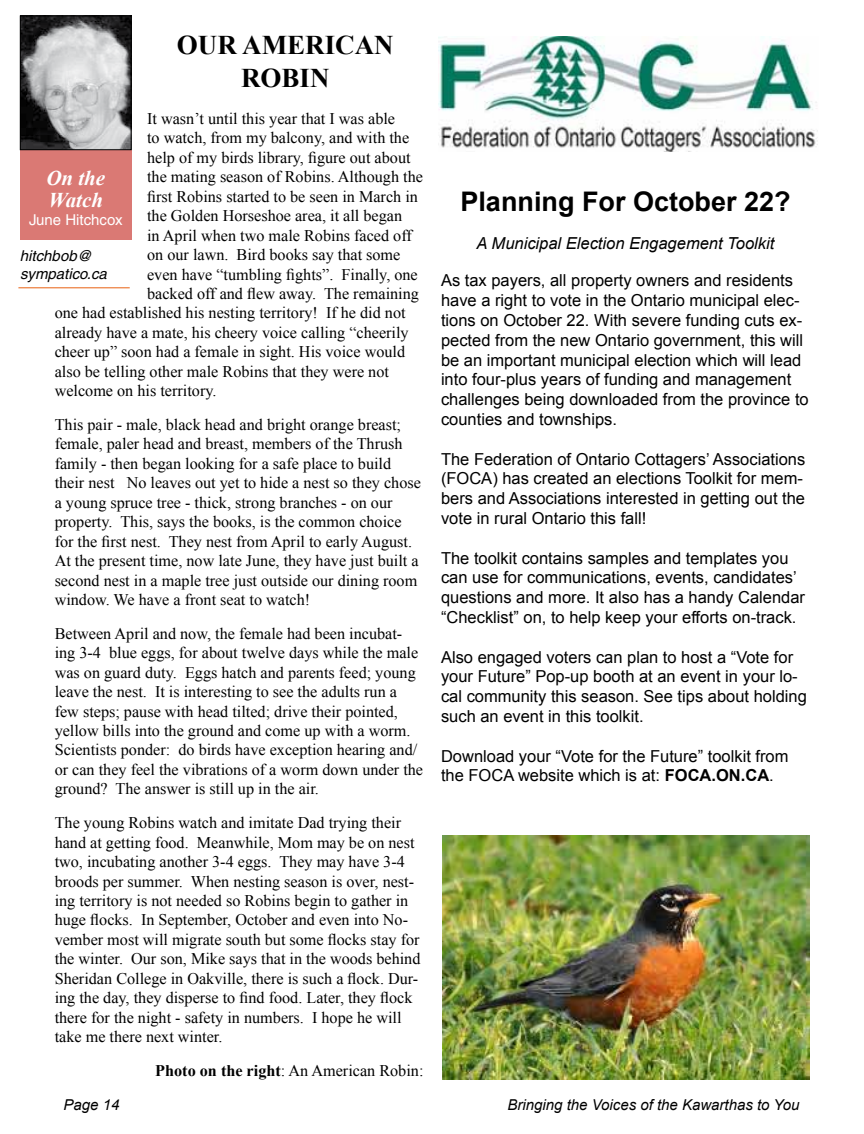
<style>
.page{position:relative;width:864px;height:1134px;background:#fff}
.page>*{position:absolute;margin:0;border:0;box-sizing:border-box;transform-origin:0 0}
.t1{font:700 27px "Arial";color:#000}
.t2{font:700 27px/32.4px "Times New Roman";color:#000;text-align:center}
.t3{font:italic 700 21px/22.5px "Times New Roman";color:#fff}
.t4{font:16.5px/19.8px "Arial";color:#000}
.t5{font:italic 16.5px "Arial";color:#000}
.t6{font:16.2px/19.5px "Times New Roman";color:#000}
.t7{font:italic 15px "Arial";color:#000}
.t8{font:italic 15px/18px "Helvetica";color:#000}
.t9{font:15px "Helvetica";color:#fff}
.s1{font-weight:700}
</style>
<div class="page">
<div style="left:20px;top:149px;width:112px;height:91px;background:#da7974"></div>
<img style="left:22px;top:18px;width:108px;height:130px">
<div style="left:20px;top:16px;width:112px;height:134px;border:1px solid #000"></div>
<hr style="left:18px;top:288px;width:112px;height:1px;background:#e86011">
<img style="left:443px;top:836px;width:367px;height:244px">
<img style="left:439px;top:36px;width:379px;height:116px">
<h1 class="t2" style="left:177px;top:28px;width:218px">OUR AMERICAN<br>ROBIN</h1>
<p class="t6" style="left:147px;top:109px;width:250px">It wasn’t until this year that I was able</p>
<p class="t6" style="left:147px;top:128px;width:264px">to watch, from my balcony, and with the</p>
<p class="t6" style="left:147px;top:148px;width:265px">help of my birds library, figure out about</p>
<p class="t6" style="left:147px;top:167px;width:277px">the mating season of Robins. Although the</p>
<p class="t6" style="left:147px;top:186px;width:272px">first Robins started to be seen in March in</p>
<p class="t6" style="left:147px;top:206px;width:257px">the Golden Horseshoe area, it all began</p>
<p class="t6" style="left:147px;top:225px;width:266px">in April when two male Robins faced off</p>
<p class="t6" style="left:147px;top:245px;width:255px">on our lawn. Bird books say that some</p>
<p class="t6" style="left:147px;top:264px;width:272px">even have “tumbling fights”. Finally, one</p>
<p class="t6" style="left:147px;top:284px;width:273px">backed off and flew away. The remaining</p>
<p class="t6" style="left:55px;top:303px;width:352px">one had established his nesting territory! If he did not</p>
<p class="t6" style="left:55px;top:322px;width:356px">already have a mate, his cheery voice calling “cheerily</p>
<p class="t6" style="left:55px;top:342px;width:352px">cheer up” soon had a female in sight. His voice would</p>
<p class="t6" style="left:55px;top:361px;width:336px">also be telling other male Robins that they were not</p>
<p class="t6" style="left:55px;top:381px;width:163px">welcome on his territory.</p>
<p class="t6" style="left:55px;top:415px;width:368px">This pair - male, black head and bright orange breast; female, paler head and breast, members of the Thrush family - then began looking for a safe place to build their nest No leaves out yet to hide a nest so they chose a young spruce tree - thick, strong branches - on our property. This, says the books, is the common choice for the first nest. They nest from April to early August.<br>At the present time, now late June, they have just built a second nest in a maple tree just outside our dining room window. We have a front seat to watch!</p>
<p class="t6" style="left:55px;top:623px;width:370px">Between April and now, the female had been incubat&shy;ing 3-4 blue eggs, for about twelve days while the male was on guard duty. Eggs hatch and parents feed; young leave the nest. It is interesting to see the adults run a few steps; pause with head tilted; drive their pointed, yellow bills into the ground and come up with a worm.<br>Scientists ponder: do birds have exception hearing and/ or can they feel the vibrations of a worm down under the ground? The answer is still up in the air.</p>
<p class="t6" style="left:55px;top:813px;width:367px">The young Robins watch and imitate Dad trying their hand at getting food. Meanwhile, Mom may be on nest two, incubating another 3-4 eggs. They may have 3-4 broods per summer. When nesting season is over, nest&shy;ing territory is not needed so Robins begin to gather in huge flocks. In September, October and even into No&shy;vember most will migrate south but some flocks stay for the winter. Our son, Mike says that in the woods behind Sheridan College in Oakville, there is such a flock. Dur&shy;ing the day, they disperse to find food. Later, they flock there for the night - safety in numbers. I hope he will take me there next winter.</p>
<p class="t6" style="left:155px;top:1060px;width:270px"><span class="s1">Photo on the right</span>: An American Robin:</p>
<p class="t3" style="left:46px;top:166px;width:60px">On the<br>Watch</p>
<p class="t9" style="left:29px;top:211px;width:95px">June Hitchcox</p>
<p class="t8" style="left:20px;top:247px;width:92px">hitchbob@ sympatico.ca</p>
<h1 class="t1" style="left:460px;top:183px;width:332px">Planning For October 22?</h1>
<p class="t5" style="left:477px;top:232px;width:299px">A Municipal Election Engagement Toolkit</p>
<p class="t4" style="left:441px;top:271px;width:369px">As tax payers, all property owners and residents have a right to vote in the Ontario municipal elec&shy;tions on October 22. With severe funding cuts ex&shy;pected from the new Ontario government, this will be an important municipal election which will lead into four-plus years of funding and management challenges being downloaded from the province to counties and townships.</p>
<p class="t4" style="left:441px;top:449px;width:366px">The Federation of Ontario Cottagers’ Associations (FOCA) has created an elections Toolkit for mem&shy;bers and Associations interested in getting out the vote in rural Ontario this fall!</p>
<p class="t4" style="left:441px;top:548px;width:366px">The toolkit contains samples and templates you can use for communications, events, candidates’ questions and more. It also has a handy Calendar “Checklist” on, to help keep your efforts on-track.</p>
<p class="t4" style="left:441px;top:647px;width:367px">Also engaged voters can plan to host a “Vote for your Future” Pop-up booth at an event in your lo&shy;cal community this season. See tips about holding such an event in this toolkit.</p>
<p class="t4" style="left:441px;top:746px;width:349px">Download your “Vote for the Future” toolkit from the FOCA website which is at: <span class="s1">FOCA.ON.CA</span>.</p>
<p class="t7" style="left:64px;top:1095px;width:57px">Page 14</p>
<p class="t7" style="left:508px;top:1095px;width:293px">Bringing the Voices of the Kawarthas to You</p>
</div>
